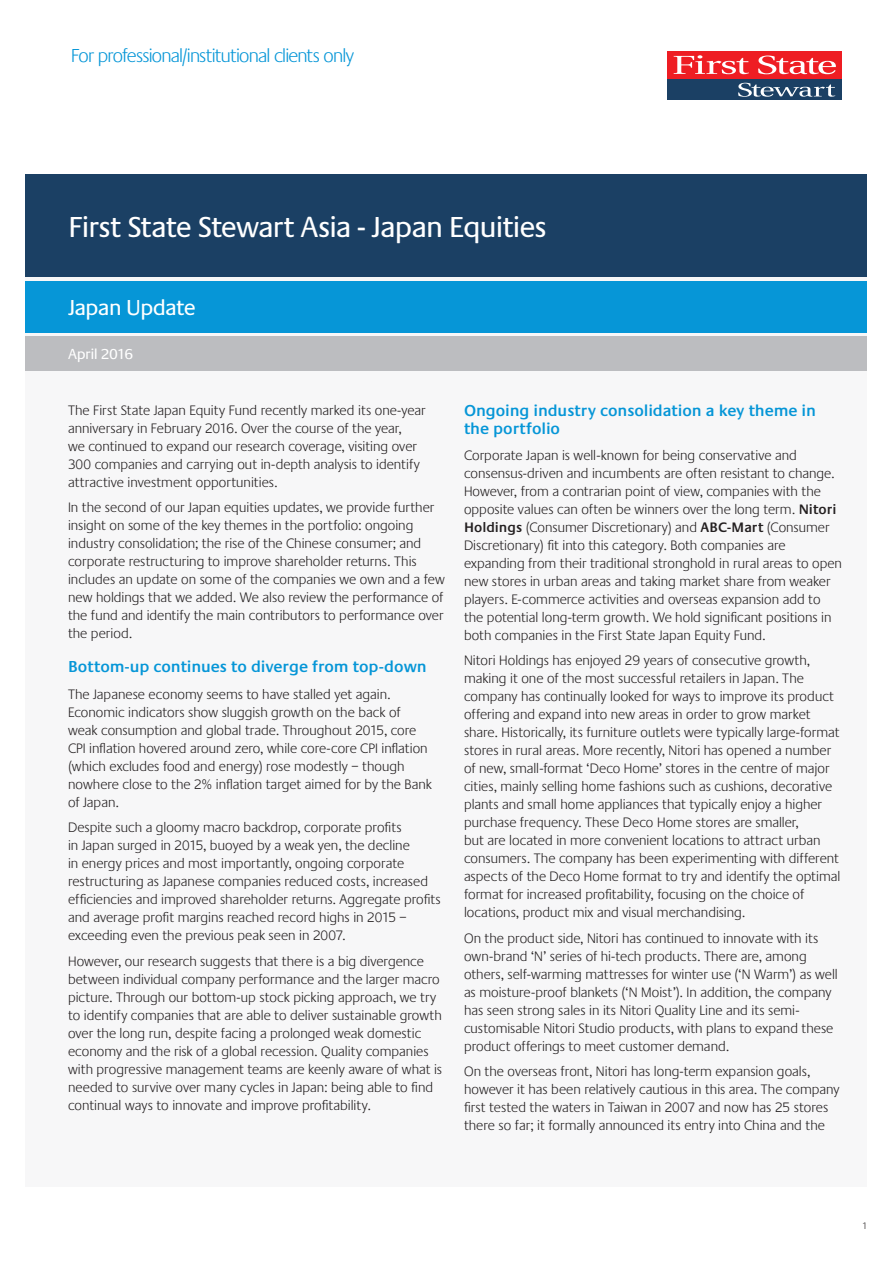
<style>
.page{position:relative;width:893px;height:1263px;background:#fff}
.page>*{position:absolute;margin:0;border:0;box-sizing:border-box;transform-origin:0 0}
.Tricolor_L1{font:30px "Praxis EF";letter-spacing:-.04em;color:#fff}
.Tricolor_L2{font:22.5px "Praxis EF";letter-spacing:-.04em;color:#fff}
.Body_txt{font:300 19.5px "Praxis EF";letter-spacing:-.035em;color:#0696d7}
.Body_txt-2{font:600 16.5px/18px "Praxis EF";letter-spacing:-.005em;color:#0696d7}
.Body_txt_title{font:600 16.5px "Praxis EF";letter-spacing:-.005em;color:#0696d7}
.Tricolor_L3{font:15px "Praxis EF";letter-spacing:-.035em;color:#fff}
.Body_txt-3{font:300 14.25px/18px "Praxis EF";letter-spacing:.005em;color:#231f20}
.t1{font:300 9.75px "Praxis EF";color:#231f20}
.s1{font-weight:600}
</style>
<div class="page">
<div style="left:26px;top:175px;width:841px;height:1011px;background:#f7f7f8"></div>
<div style="left:26px;top:281px;width:841px;height:51px;background:#0696d7"></div>
<div style="left:26px;top:336px;width:841px;height:34px;background:#bcbdc0"></div>
<div style="left:26px;top:175px;width:841px;height:102px;background:#1b4064"></div>
<div style="left:668px;top:51px;width:174px;height:27px;background:#ee1d23"></div>
<svg style="left:674px;top:55px;width:75px;height:19px"></svg>
<svg style="left:758px;top:56px;width:78px;height:18px"></svg>
<div style="left:668px;top:80px;width:174px;height:20px;background:#1b4064"></div>
<svg style="left:738px;top:83px;width:97px;height:14px"></svg>
<p class="Body_txt" style="left:71px;top:45px;width:285px">For professional/institutional clients only</p>
<p class="Tricolor_L1" style="left:68px;top:211px;width:480px">First State Stewart Asia - Japan Equities</p>
<p class="Tricolor_L2" style="left:68px;top:296px;width:129px">Japan Update</p>
<p class="Tricolor_L3" style="left:68px;top:346px;width:67px">April 2016</p>
<p class="Body_txt-3" style="left:68px;top:401px;width:359px">The First State Japan Equity Fund recently marked its one-year anniversary in February 2016. Over the course of the year,<br>we continued to expand our research coverage, visiting over 300 companies and carrying out in-depth analysis to identify attractive investment opportunities.</p>
<p class="Body_txt-3" style="left:68px;top:499px;width:378px">In the second of our Japan equities updates, we provide further insight on some of the key themes in the portfolio: ongoing industry consolidation; the rise of the Chinese consumer; and corporate restructuring to improve shareholder returns. This includes an update on some of the companies we own and a few new holdings that we added. We also review the performance of the fund and identify the main contributors to performance over the period.</p>
<p class="Body_txt_title" style="left:68px;top:658px;width:360px">Bottom-up continues to diverge from top-down</p>
<p class="Body_txt-3" style="left:68px;top:685px;width:365px">The Japanese economy seems to have stalled yet again.<br>Economic indicators show sluggish growth on the back of weak consumption and global trade. Throughout 2015, core CPI inflation hovered around zero, while core-core CPI inflation (which excludes food and energy) rose modestly – though nowhere close to the 2% inflation target aimed for by the Bank of Japan.</p>
<p class="Body_txt-3" style="left:68px;top:819px;width:374px">Despite such a gloomy macro backdrop, corporate profits<br>in Japan surged in 2015, buoyed by a weak yen, the decline<br>in energy prices and most importantly, ongoing corporate restructuring as Japanese companies reduced costs, increased efficiencies and improved shareholder returns. Aggregate profits and average profit margins reached record highs in 2015 – exceeding even the previous peak seen in 2007.</p>
<p class="Body_txt-3" style="left:68px;top:952px;width:376px">However, our research suggests that there is a big divergence between individual company performance and the larger macro picture. Through our bottom-up stock picking approach, we try to identify companies that are able to deliver sustainable growth over the long run, despite facing a prolonged weak domestic economy and the risk of a global recession. Quality companies with progressive management teams are keenly aware of what is needed to survive over many cycles in Japan: being able to find continual ways to innovate and improve profitability.</p>
<p class="Body_txt-2" style="left:464px;top:402px;width:353px">Ongoing industry consolidation a key theme in the portfolio</p>
<p class="Body_txt-3" style="left:464px;top:446px;width:379px">Corporate Japan is well-known for being conservative and consensus-driven and incumbents are often resistant to change.<br>However, from a contrarian point of view, companies with the opposite values can often be winners over the long term. <span class="s1">Nitori Holdings</span> (Consumer Discretionary) and <span class="s1">ABC-Mart</span> (Consumer Discretionary) fit into this category. Both companies are expanding from their traditional stronghold in rural areas to open new stores in urban areas and taking market share from weaker players. E-commerce activities and overseas expansion add to the potential long-term growth. We hold significant positions in both companies in the First State Japan Equity Fund.</p>
<p class="Body_txt-3" style="left:464px;top:652px;width:378px">Nitori Holdings has enjoyed 29 years of consecutive growth, making it one of the most successful retailers in Japan. The company has continually looked for ways to improve its product offering and expand into new areas in order to grow market share. Historically, its furniture outlets were typically large-format stores in rural areas. More recently, Nitori has opened a number of new, small-format ‘Deco Home’ stores in the centre of major cities, mainly selling home fashions such as cushions, decorative plants and small home appliances that typically enjoy a higher purchase frequency. These Deco Home stores are smaller,<br>but are located in more convenient locations to attract urban consumers. The company has been experimenting with different aspects of the Deco Home format to try and identify the optimal format for increased profitability, focusing on the choice of locations, product mix and visual merchandising.</p>
<p class="Body_txt-3" style="left:464px;top:929px;width:375px">On the product side, Nitori has continued to innovate with its own-brand ‘N’ series of hi-tech products. There are, among others, self-warming mattresses for winter use (‘N Warm’) as well as moisture-proof blankets (‘N Moist’). In addition, the company has seen strong sales in its Nitori Quality Line and its semi&shy;customisable Nitori Studio products, with plans to expand these product offerings to meet customer demand.</p>
<p class="Body_txt-3" style="left:464px;top:1063px;width:377px">On the overseas front, Nitori has long-term expansion goals, however it has been relatively cautious in this area. The company first tested the waters in Taiwan in 2007 and now has 25 stores there so far; it formally announced its entry into China and the</p>
<p class="t1" style="left:862px;top:1220px;width:7px">1</p>
</div>
